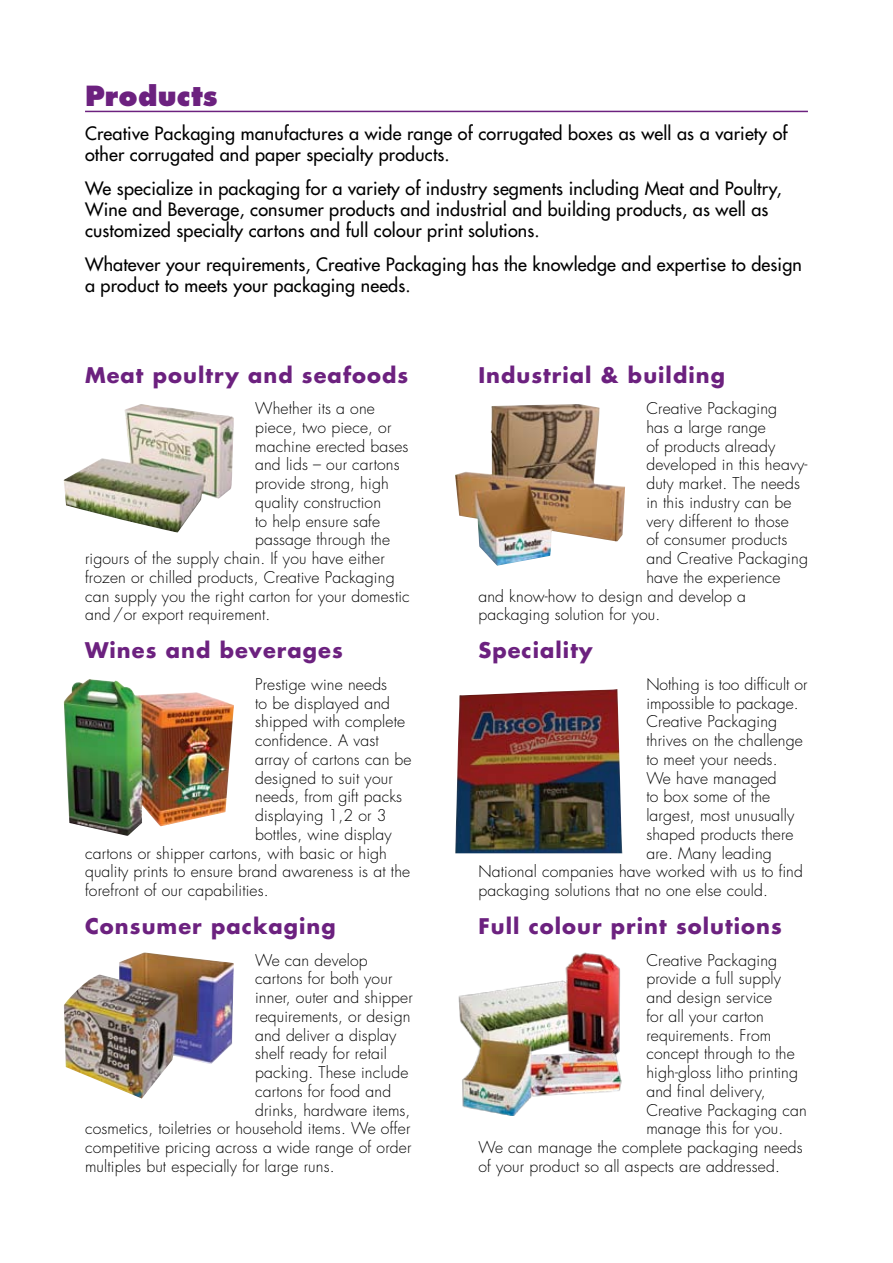
<style>
.page{position:relative;width:893px;height:1263px;background:#fff}
.page>*{position:absolute;margin:0;border:0;box-sizing:border-box;transform-origin:0 0}
.t1{font:800 27px "Futura";letter-spacing:.01em;color:#6c217f}
.t2{font:700 21px "Futura";letter-spacing:.05em;color:#6c217f}
.t3{font:18px/21px "Futura";letter-spacing:.01em;color:#000}
.t4{font:300 15.75px "Futura";letter-spacing:.01em;color:#000}
</style>
<div class="page">
<hr style="left:85px;top:111px;width:723px;height:1px;background:#6c217f">
<img style="left:64px;top:404px;width:170px;height:128px">
<img style="left:455px;top:404px;width:170px;height:162px">
<img style="left:64px;top:679px;width:170px;height:157px">
<img style="left:455px;top:689px;width:167px;height:164px">
<img style="left:64px;top:952px;width:170px;height:146px">
<img style="left:458px;top:952px;width:164px;height:163px">
<h1 class="t1" style="left:85px;top:80px;width:134px">Products</h1>
<p class="t3" style="left:85px;top:123px;width:704px">Creative Packaging manufactures a wide range of corrugated boxes as well as a variety of other corrugated and paper specialty products.</p>
<p class="t3" style="left:85px;top:178px;width:698px">We specialize in packaging for a variety of industry segments including Meat and Poultry,<br>Wine and Beverage, consumer products and industrial and building products, as well as customized specialty cartons and full colour print solutions.</p>
<p class="t3" style="left:85px;top:253px;width:718px">Whatever your requirements, Creative Packaging has the knowledge and expertise to design a product to meets your packaging needs.</p>
<h2 class="t2" style="left:85px;top:360px;width:325px">Meat poultry and seafoods</h2>
<p class="t4" style="left:255px;top:398px;width:121px">Whether its a one</p>
<p class="t4" style="left:255px;top:417px;width:138px">piece, two piece, or</p>
<p class="t4" style="left:255px;top:436px;width:155px">machine erected bases</p>
<p class="t4" style="left:255px;top:454px;width:146px">and lids – our cartons</p>
<p class="t4" style="left:255px;top:473px;width:135px">provide strong, high</p>
<p class="t4" style="left:255px;top:492px;width:127px">quality construction</p>
<p class="t4" style="left:255px;top:511px;width:127px">to help ensure safe</p>
<p class="t4" style="left:255px;top:529px;width:136px">passage through the</p>
<p class="t4" style="left:85px;top:548px;width:301px">rigours of the supply chain. If you have either</p>
<p class="t4" style="left:85px;top:567px;width:311px">frozen or chilled products, Creative Packaging</p>
<p class="t4" style="left:85px;top:586px;width:326px">can supply you the right carton for your domestic</p>
<p class="t4" style="left:85px;top:604px;width:187px">and/or export requirement.</p>
<h2 class="t2" style="left:85px;top:636px;width:259px">Wines and beverages</h2>
<p class="t4" style="left:255px;top:674px;width:134px">Prestige wine needs</p>
<p class="t4" style="left:255px;top:693px;width:136px">to be displayed and</p>
<p class="t4" style="left:255px;top:711px;width:152px">shipped with complete</p>
<p class="t4" style="left:255px;top:730px;width:125px">confidence. A vast</p>
<p class="t4" style="left:255px;top:749px;width:158px">array of cartons can be</p>
<p class="t4" style="left:255px;top:768px;width:139px">designed to suit your</p>
<p class="t4" style="left:255px;top:786px;width:149px">needs, from gift packs</p>
<p class="t4" style="left:255px;top:805px;width:133px">displaying 1,2 or 3</p>
<p class="t4" style="left:255px;top:824px;width:138px">bottles, wine display</p>
<p class="t4" style="left:85px;top:843px;width:303px">cartons or shipper cartons, with basic or high</p>
<p class="t4" style="left:85px;top:861px;width:327px">quality prints to ensure brand awareness is at the</p>
<p class="t4" style="left:85px;top:880px;width:185px">forefront of our capabilities.</p>
<h2 class="t2" style="left:85px;top:911px;width:252px">Consumer packaging</h2>
<p class="t4" style="left:255px;top:950px;width:114px">We can develop</p>
<p class="t4" style="left:255px;top:968px;width:139px">cartons for both your</p>
<p class="t4" style="left:255px;top:987px;width:159px">inner, outer and shipper</p>
<p class="t4" style="left:255px;top:1006px;width:157px">requirements, or design</p>
<p class="t4" style="left:255px;top:1025px;width:143px">and deliver a display</p>
<p class="t4" style="left:255px;top:1043px;width:133px">shelf ready for retail</p>
<p class="t4" style="left:255px;top:1062px;width:155px">packing. These include</p>
<p class="t4" style="left:255px;top:1081px;width:138px">cartons for food and</p>
<p class="t4" style="left:255px;top:1100px;width:157px">drinks, hardware items,</p>
<p class="t4" style="left:85px;top:1118px;width:327px">cosmetics, toiletries or household items. We offer</p>
<p class="t4" style="left:85px;top:1137px;width:328px">competitive pricing across a wide range of order</p>
<p class="t4" style="left:85px;top:1156px;width:251px">multiples but especially for large runs.</p>
<h2 class="t2" style="left:478px;top:360px;width:248px">Industrial &amp; building</h2>
<p class="t4" style="left:646px;top:398px;width:132px">Creative Packaging</p>
<p class="t4" style="left:646px;top:417px;width:121px">has a large range</p>
<p class="t4" style="left:646px;top:436px;width:131px">of products already</p>
<p class="t4" style="left:646px;top:454px;width:163px">developed in this heavy-</p>
<p class="t4" style="left:646px;top:473px;width:155px">duty market. The needs</p>
<p class="t4" style="left:646px;top:492px;width:147px">in this industry can be</p>
<p class="t4" style="left:646px;top:511px;width:144px">very different to those</p>
<p class="t4" style="left:646px;top:529px;width:142px">of consumer products</p>
<p class="t4" style="left:646px;top:548px;width:163px">and Creative Packaging</p>
<p class="t4" style="left:646px;top:567px;width:136px">have the experience</p>
<p class="t4" style="left:478px;top:586px;width:269px">and know-how to design and develop a</p>
<p class="t4" style="left:478px;top:604px;width:184px">packaging solution for you.</p>
<h2 class="t2" style="left:478px;top:636px;width:116px">Speciality</h2>
<p class="t4" style="left:646px;top:674px;width:163px">Nothing is too difficult or</p>
<p class="t4" style="left:646px;top:693px;width:154px">impossible to package.</p>
<p class="t4" style="left:646px;top:711px;width:132px">Creative Packaging</p>
<p class="t4" style="left:646px;top:730px;width:158px">thrives on the challenge</p>
<p class="t4" style="left:646px;top:749px;width:133px">to meet your needs.</p>
<p class="t4" style="left:646px;top:768px;width:132px">We have managed</p>
<p class="t4" style="left:646px;top:786px;width:125px">to box some of the</p>
<p class="t4" style="left:646px;top:805px;width:150px">largest, most unusually</p>
<p class="t4" style="left:646px;top:824px;width:149px">shaped products there</p>
<p class="t4" style="left:646px;top:843px;width:127px">are. Many leading</p>
<p class="t4" style="left:478px;top:861px;width:326px">National companies have worked with us to find</p>
<p class="t4" style="left:478px;top:880px;width:291px">packaging solutions that no one else could.</p>
<h2 class="t2" style="left:478px;top:911px;width:305px">Full colour print solutions</h2>
<p class="t4" style="left:646px;top:950px;width:132px">Creative Packaging</p>
<p class="t4" style="left:646px;top:968px;width:136px">provide a full supply</p>
<p class="t4" style="left:646px;top:987px;width:127px">and design service</p>
<p class="t4" style="left:646px;top:1006px;width:119px">for all your carton</p>
<p class="t4" style="left:646px;top:1025px;width:126px">requirements. From</p>
<p class="t4" style="left:646px;top:1043px;width:150px">concept through to the</p>
<p class="t4" style="left:646px;top:1062px;width:153px">high-gloss litho printing</p>
<p class="t4" style="left:646px;top:1081px;width:121px">and final delivery,</p>
<p class="t4" style="left:646px;top:1100px;width:162px">Creative Packaging can</p>
<p class="t4" style="left:646px;top:1118px;width:138px">manage this for you.</p>
<p class="t4" style="left:478px;top:1137px;width:326px">We can manage the complete packaging needs</p>
<p class="t4" style="left:478px;top:1156px;width:303px">of your product so all aspects are addressed.</p>
</div>
